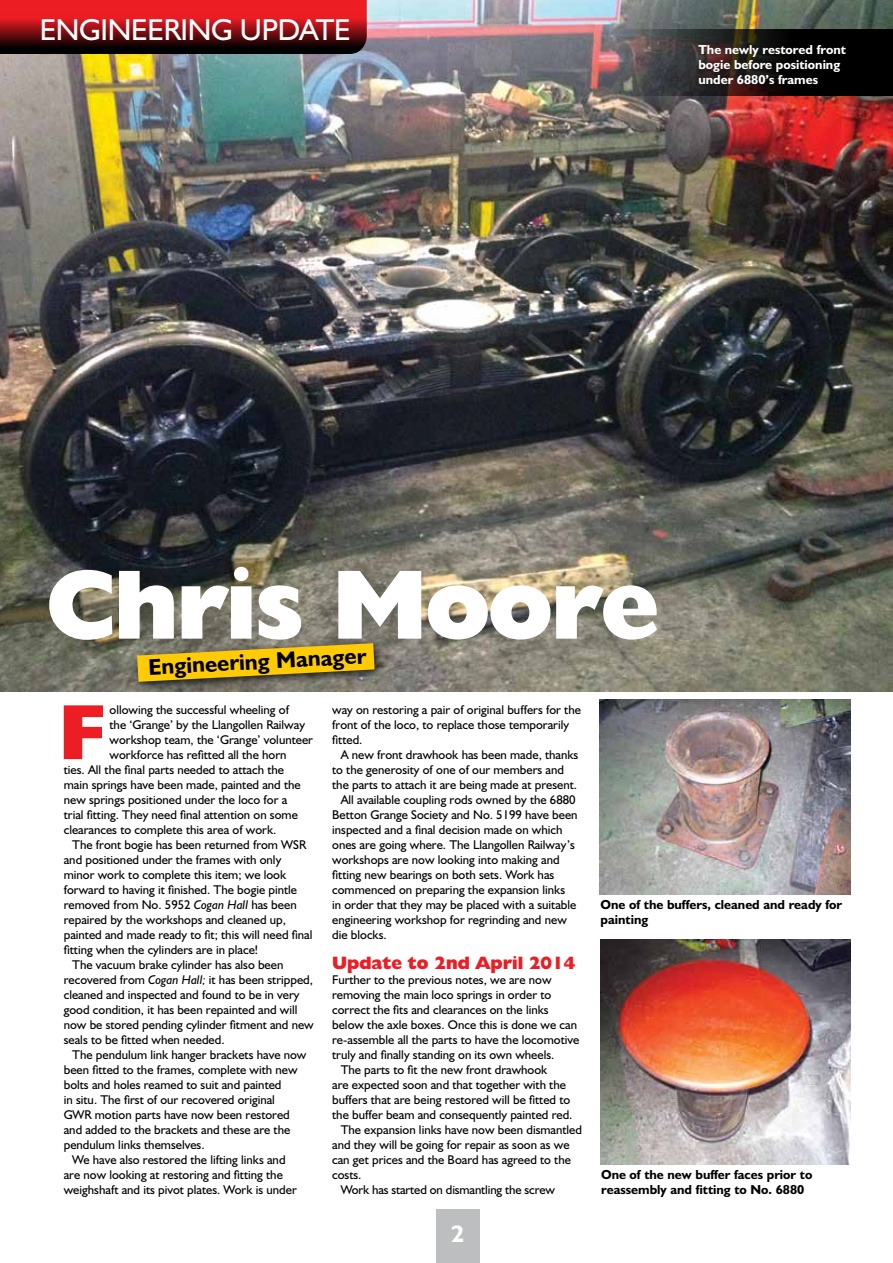
<style>
.page{position:relative;width:893px;height:1263px;background:#fff}
.page>*{position:absolute;margin:0;border:0;box-sizing:border-box;transform-origin:0 0}
.t1{font:800 99.15px "Humanist 521 BT";letter-spacing:-.02em;color:#fff}
.t2{font:800 78.6px "Humanist 521 BT";color:#ed1d24}
.t3{font:30.45px "Humanist 521 BT";letter-spacing:-.01em;color:#fff}
.t4{font:700 24px "Humanist 521 BT";color:#fff}
.t5{font:700 22.95px "Humanist 521 BT";color:#000}
.t6{font:800 18px "Humanist 521 BT";color:#ed1d24}
.t7{font:700 13.2px/15px "Humanist 521 BT";color:#000}
.t8{font:700 13.2px/15px "Humanist 521 BT";color:#fff}
.t9{font:12.75px/15px "Humanist 521 BT";color:#000}
.s1{font-style:italic}
</style>
<div class="page">
<div style="left:436px;top:1209px;width:44px;height:54px;background:#bcbec0"></div>
<img style="left:0;top:0;width:893px;height:692px">
<svg style="left:0;top:0;width:367px;height:54px;background:#901116"></svg>
<img style="left:600px;top:699px;width:250px;height:195px">
<img style="left:601px;top:939px;width:250px;height:225px">
<div style="left:132px;top:638px;width:254px;height:54px;background:#000;opacity:.75"></div>
<svg style="left:137px;top:643px;width:238px;height:39px;background:#cca821"></svg>
<img style="left:587px;top:29px;width:306px;height:67px">
<h3 class="t3" style="left:40px;top:11px;width:313px">ENGINEERING UPDATE</h3>
<p class="t8" style="left:698px;top:42px;width:149px">The newly restored front bogie before positioning under 6880’s frames</p>
<h1 class="t1" style="left:46px;top:543px;width:615px">Chris Moore</h1>
<h3 class="t5" style="left:148px;top:652px;width:220px;rotate:-3deg">Engineering Manager</h3>
<h2 class="t2" style="left:59px;top:683px;width:48px">F</h2>
<p class="t9" style="left:110px;top:702px;width:181px">ollowing the successful wheeling of</p>
<p class="t9" style="left:110px;top:717px;width:197px">the ‘Grange’ by the Llangollen Railway</p>
<p class="t9" style="left:110px;top:732px;width:205px">workshop team, the ‘Grange’ volunteer</p>
<p class="t9" style="left:110px;top:747px;width:178px">workforce has refitted all the horn</p>
<p class="t9" style="left:64px;top:762px;width:222px">ties. All the final parts needed to attach the</p>
<p class="t9" style="left:64px;top:777px;width:239px">main springs have been made, painted and the</p>
<p class="t9" style="left:64px;top:792px;width:225px">new springs positioned under the loco for a</p>
<p class="t9" style="left:64px;top:807px;width:236px">trial fitting. They need final attention on some</p>
<p class="t9" style="left:64px;top:822px;width:214px">clearances to complete this area of work.</p>
<p class="t9" style="left:72px;top:837px;width:235px">The front bogie has been returned from WSR</p>
<p class="t9" style="left:64px;top:852px;width:219px">and positioned under the frames with only</p>
<p class="t9" style="left:64px;top:867px;width:224px">minor work to complete this item; we look</p>
<p class="t9" style="left:64px;top:882px;width:235px">forward to having it finished. The bogie pintle</p>
<p class="t9" style="left:64px;top:897px;width:234px">removed from No. 5952 <span class="s1">Cogan Hall</span> has been</p>
<p class="t9" style="left:64px;top:912px;width:224px">repaired by the workshops and cleaned up,</p>
<p class="t9" style="left:64px;top:927px;width:250px">painted and made ready to fit; this will need final</p>
<p class="t9" style="left:64px;top:942px;width:196px">fitting when the cylinders are in place!</p>
<p class="t9" style="left:72px;top:957px;width:213px">The vacuum brake cylinder has also been</p>
<p class="t9" style="left:64px;top:972px;width:251px">recovered from <span class="s1">Cogan Hall;</span> it has been stripped,</p>
<p class="t9" style="left:64px;top:987px;width:237px">cleaned and inspected and found to be in very</p>
<p class="t9" style="left:64px;top:1002px;width:235px">good condition, it has been repainted and will</p>
<p class="t9" style="left:64px;top:1017px;width:252px">now be stored pending cylinder fitment and new</p>
<p class="t9" style="left:64px;top:1032px;width:162px">seals to be fitted when needed.</p>
<p class="t9" style="left:72px;top:1047px;width:236px">The pendulum link hanger brackets have now</p>
<p class="t9" style="left:64px;top:1062px;width:235px">been fitted to the frames, complete with new</p>
<p class="t9" style="left:64px;top:1077px;width:219px">bolts and holes reamed to suit and painted</p>
<p class="t9" style="left:64px;top:1092px;width:213px">in situ. The first of our recovered original</p>
<p class="t9" style="left:64px;top:1107px;width:228px">GWR motion parts have now been restored</p>
<p class="t9" style="left:64px;top:1122px;width:228px">and added to the brackets and these are the</p>
<p class="t9" style="left:64px;top:1137px;width:142px">pendulum links themselves.</p>
<p class="t9" style="left:72px;top:1152px;width:215px">We have also restored the lifting links and</p>
<p class="t9" style="left:64px;top:1167px;width:221px">are now looking at restoring and fitting the</p>
<p class="t9" style="left:64px;top:1182px;width:234px">weighshaft and its pivot plates. Work is under</p>
<p class="t9" style="left:332px;top:702px;width:250px">way on restoring a pair of original buffers for the front of the loco, to replace those temporarily fitted.</p>
<p class="t9" style="left:341px;top:747px;width:239px">A new front drawhook has been made, thanks</p>
<p class="t9" style="left:332px;top:762px;width:233px">to the generosity of one of our members and</p>
<p class="t9" style="left:332px;top:777px;width:246px">the parts to attach it are being made at present.</p>
<p class="t9" style="left:341px;top:792px;width:236px">All available coupling rods owned by the 6880</p>
<p class="t9" style="left:332px;top:807px;width:247px">Betton Grange Society and No. 5199 have been</p>
<p class="t9" style="left:332px;top:822px;width:232px">inspected and a final decision made on which</p>
<p class="t9" style="left:332px;top:837px;width:244px">ones are going where. The Llangollen Railway’s</p>
<p class="t9" style="left:332px;top:852px;width:229px">workshops are now looking into making and</p>
<p class="t9" style="left:332px;top:867px;width:224px">fitting new bearings on both sets. Work has</p>
<p class="t9" style="left:332px;top:882px;width:235px">commenced on preparing the expansion links</p>
<p class="t9" style="left:332px;top:897px;width:246px">in order that they may be placed with a suitable</p>
<p class="t9" style="left:332px;top:912px;width:236px">engineering workshop for regrinding and new</p>
<p class="t9" style="left:332px;top:927px;width:56px">die blocks.</p>
<h3 class="t6" style="left:332px;top:952px;width:245px">Update to 2nd April 2014</h3>
<p class="t9" style="left:332px;top:972px;width:221px">Further to the previous notes, we are now</p>
<p class="t9" style="left:332px;top:987px;width:221px">removing the main loco springs in order to</p>
<p class="t9" style="left:332px;top:1002px;width:218px">correct the fits and clearances on the links</p>
<p class="t9" style="left:332px;top:1017px;width:246px">below the axle boxes. Once this is done we can</p>
<p class="t9" style="left:332px;top:1032px;width:249px">re-assemble all the parts to have the locomotive</p>
<p class="t9" style="left:332px;top:1047px;width:224px">truly and finally standing on its own wheels.</p>
<p class="t9" style="left:341px;top:1062px;width:208px">The parts to fit the new front drawhook</p>
<p class="t9" style="left:332px;top:1077px;width:235px">are expected soon and that together with the</p>
<p class="t9" style="left:332px;top:1092px;width:240px">buffers that are being restored will be fitted to</p>
<p class="t9" style="left:332px;top:1107px;width:242px">the buffer beam and consequently painted red.</p>
<p class="t9" style="left:341px;top:1122px;width:243px">The expansion links have now been dismantled</p>
<p class="t9" style="left:332px;top:1137px;width:239px">and they will be going for repair as soon as we</p>
<p class="t9" style="left:332px;top:1152px;width:240px">can get prices and the Board has agreed to the</p>
<p class="t9" style="left:332px;top:1167px;width:31px">costs.</p>
<p class="t9" style="left:341px;top:1182px;width:216px">Work has started on dismantling the screw</p>
<h3 class="t4" style="left:451px;top:1219px;width:15px">2</h3>
<p class="t7" style="left:601px;top:897px;width:243px">One of the buffers, cleaned and ready for painting</p>
<p class="t7" style="left:601px;top:1167px;width:213px">One of the new buffer faces prior to reassembly and fitting to No. 6880</p>
</div>
